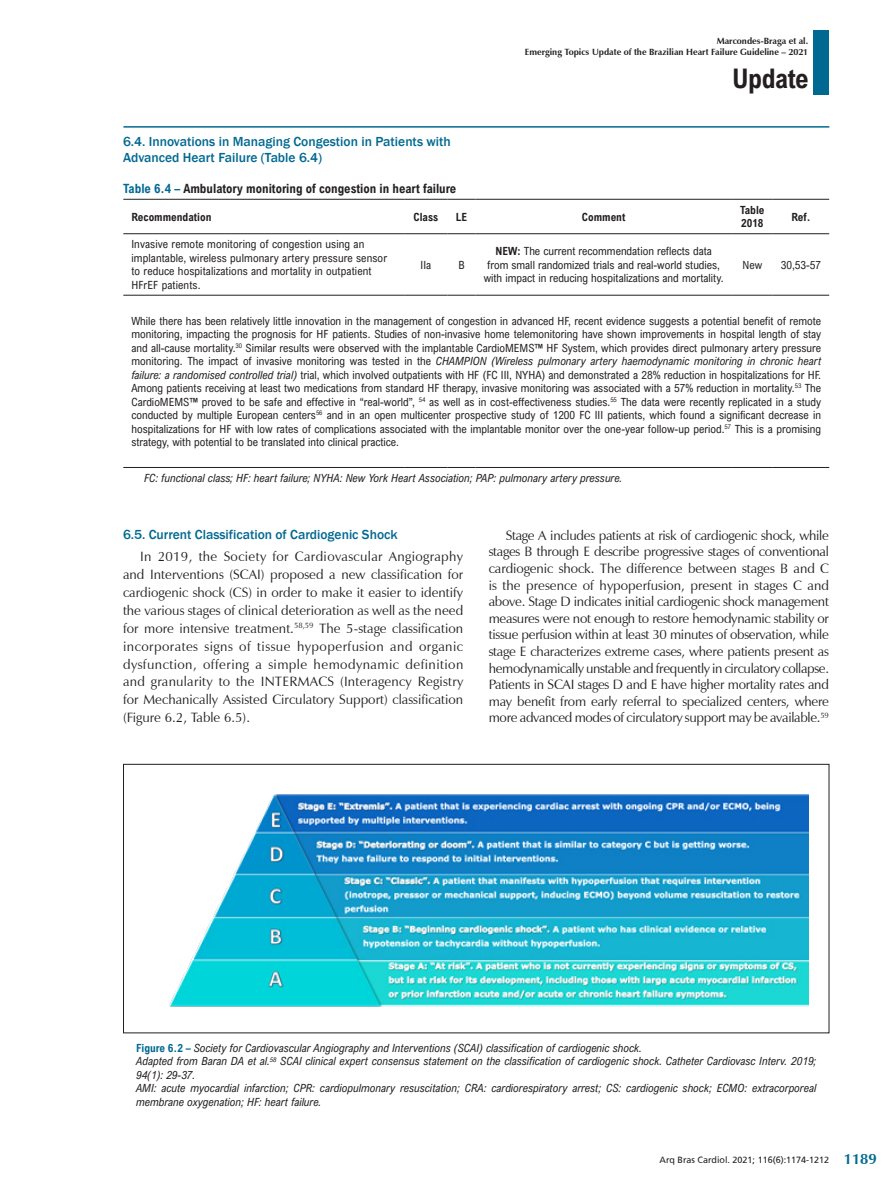
<style>
.page{position:relative;width:893px;height:1191px;background:#fff}
.page>*{position:absolute;margin:0;border:0;box-sizing:border-box;transform-origin:0 0}
.t1{font:700 27px "Arial Nova Cond";letter-spacing:-.02em;color:#231f20}
.t2{font:700 15px "Zapf Humanist 601 BT";color:#006991}
._01-TEXTO_BASICO{font:13.5px/16.6px "Zapf Humanist 601 BT";letter-spacing:-.02em;color:#231f20;text-align:justify}
._03_-_SUBTITULO_PRIN{font:500 13.5px/16.2px "Franklin Gothic";color:#006991}
._01_TÍTULO_TABELA{font:700 12.75px "Arial Nova Cond";color:#231f20}
._02_TEXTO_TABELA_BAS{font:11.25px/13.5px "Arial Nova Cond";color:#231f20}
._05_LEGENDA_TABELA{font:italic 11.25px/13.5px "Arial Nova Cond";color:#231f20}
._02_TEXTO_TABELA_BAS-2{font:700 11.25px "Arial Nova Cond";color:#231f20}
.t3{font:700 9px/10.8px "Zapf Humanist 601 BT";color:#231f20;text-align:right}
.t4{font:9px "Frutiger";color:#231f20}
.s1{color:#006991}
.s2{font-weight:700}
.s3{font-style:italic}
.s4{font-weight:700;font-style:normal;color:#006991}
</style>
<div class="page">
<hr style="left:123px;top:126px;width:706px;height:2px;background:#006991">
<div style="left:813px;top:30px;width:16px;height:64px;background:#006991"></div>
<div style="left:123px;top:764px;width:706px;height:269px;border:1px solid #231f20"></div>
<img style="left:169px;top:794px;width:639px;height:213px">
<hr style="left:123px;top:199px;width:281px;height:1px;background:#231f20">
<hr style="left:404px;top:199px;width:44px;height:1px;background:#231f20">
<svg style="left:448px;top:199px;width:27px;height:1px"></svg>
<hr style="left:475px;top:199px;width:257px;height:1px;background:#231f20">
<hr style="left:732px;top:199px;width:41px;height:1px;background:#231f20">
<hr style="left:773px;top:199px;width:56px;height:1px;background:#231f20">
<hr style="left:123px;top:233px;width:281px;height:1px;background:#231f20">
<hr style="left:404px;top:233px;width:44px;height:1px;background:#231f20">
<svg style="left:448px;top:233px;width:27px;height:1px"></svg>
<hr style="left:475px;top:233px;width:257px;height:1px;background:#231f20">
<hr style="left:732px;top:233px;width:41px;height:1px;background:#231f20">
<hr style="left:773px;top:233px;width:56px;height:1px;background:#231f20">
<hr style="left:123px;top:467px;width:281px;height:1px;background:#231f20">
<hr style="left:404px;top:467px;width:44px;height:1px;background:#231f20">
<svg style="left:448px;top:467px;width:27px;height:1px"></svg>
<hr style="left:475px;top:467px;width:257px;height:1px;background:#231f20">
<hr style="left:732px;top:467px;width:41px;height:1px;background:#231f20">
<hr style="left:773px;top:467px;width:56px;height:1px;background:#231f20">
<hr style="left:123px;top:295px;width:281px;height:1px;background:#231f20">
<hr style="left:404px;top:295px;width:44px;height:1px;background:#231f20">
<svg style="left:448px;top:295px;width:27px;height:1px"></svg>
<hr style="left:475px;top:295px;width:257px;height:1px;background:#231f20">
<hr style="left:732px;top:295px;width:41px;height:1px;background:#231f20">
<hr style="left:773px;top:295px;width:56px;height:1px;background:#231f20">
<p class="t3" style="left:525px;top:36px;width:285px">Marcondes-Braga et al.<br>Emerging Topics Update of the Brazilian Heart Failure Guideline – 2021</p>
<h1 class="t1" style="left:732px;top:61px;width:78px">Update</h1>
<p class="_03_-_SUBTITULO_PRIN" style="left:123px;top:133px;width:329px">6.4. Innovations in Managing Congestion in Patients with<br>Advanced Heart Failure (Table 6.4)</p>
<p class="_01_TÍTULO_TABELA" style="left:123px;top:180px;width:335px"><span class="s1">Table 6.4 –</span> Ambulatory monitoring of congestion in heart failure</p>
<p class="_02_TEXTO_TABELA_BAS-2" style="left:131px;top:209px;width:82px">Recommendation</p>
<p class="_02_TEXTO_TABELA_BAS-2" style="left:414px;top:209px;width:26px">Class</p>
<p class="_02_TEXTO_TABELA_BAS-2" style="left:456px;top:209px;width:13px">LE</p>
<p class="_02_TEXTO_TABELA_BAS-2" style="left:582px;top:209px;width:45px">Comment</p>
<p class="_02_TEXTO_TABELA_BAS" style="left:131px;top:237px;width:257px">Invasive remote monitoring of congestion using an implantable, wireless pulmonary artery pressure sensor to reduce hospitalizations and mortality in outpatient HFrEF patients.</p>
<p class="_02_TEXTO_TABELA_BAS" style="left:421px;top:258px;width:12px">IIa</p>
<p class="_02_TEXTO_TABELA_BAS" style="left:458px;top:258px;width:8px">B</p>
<p class="_02_TEXTO_TABELA_BAS" style="left:484px;top:244px;width:241px;text-align:center"><span class="s2">NEW:</span> The current recommendation reflects data from small randomized trials and real-world studies, with impact in reducing hospitalizations and mortality.</p>
<p class="_02_TEXTO_TABELA_BAS-2" style="left:740px;top:203px;width:26px">Table</p>
<p class="_02_TEXTO_TABELA_BAS-2" style="left:741px;top:216px;width:24px">2018</p>
<p class="_02_TEXTO_TABELA_BAS-2" style="left:791px;top:209px;width:21px">Ref.</p>
<p class="_02_TEXTO_TABELA_BAS" style="left:742px;top:258px;width:21px">New</p>
<p class="_02_TEXTO_TABELA_BAS" style="left:781px;top:258px;width:42px">30,53-57</p>
<p class="_02_TEXTO_TABELA_BAS" style="left:131px;top:314px;width:691px;text-align:justify">While there has been relatively little innovation in the management of congestion in advanced HF, recent evidence suggests a potential benefit of remote monitoring, impacting the prognosis for HF patients. Studies of non-invasive home telemonitoring have shown improvements in hospital length of stay and all-cause mortality.<sup>30</sup> Similar results were observed with the implantable CardioMEMS™ HF System, which provides direct pulmonary artery pressure monitoring. The impact of invasive monitoring was tested in the <span class="s3">CHAMPION (Wireless pulmonary artery haemodynamic monitoring in chronic heart failure: a randomised controlled trial)</span> trial, which involved outpatients with HF (FC III, NYHA) and demonstrated a 28% reduction in hospitalizations for HF.<br>Among patients receiving at least two medications from standard HF therapy, invasive monitoring was associated with a 57% reduction in mortality.<sup>53</sup> The CardioMEMS™ proved to be safe and effective in “real-world”, <sup>54</sup> as well as in cost-effectiveness studies.<sup>55</sup> The data were recently replicated in a study conducted by multiple European centers<sup>56</sup> and in an open multicenter prospective study of 1200 FC III patients, which found a significant decrease in hospitalizations for HF with low rates of complications associated with the implantable monitor over the one-year follow-up period.<sup>57</sup> This is a promising strategy, with potential to be translated into clinical practice.</p>
<p class="_05_LEGENDA_TABELA" style="left:144px;top:471px;width:480px">FC: functional class; HF: heart failure; NYHA: New York Heart Association; PAP: pulmonary artery pressure.</p>
<p class="_03_-_SUBTITULO_PRIN" style="left:123px;top:526px;width:276px">6.5. Current Classification of Cardiogenic Shock</p>
<p class="_01-TEXTO_BASICO" style="left:123px;top:547px;width:342px;line-height:17.9px;text-indent:17px">In 2019, the Society for Cardiovascular Angiography and Interventions (SCAI) proposed a new classification for cardiogenic shock (CS) in order to make it easier to identify the various stages of clinical deterioration as well as the need for more intensive treatment.<sup>58,59</sup> The 5-stage classification incorporates signs of tissue hypoperfusion and organic dysfunction, offering a simple hemodynamic definition and granularity to the INTERMACS (Interagency Registry for Mechanically Assisted Circulatory Support) classification (Figure 6.2, Table 6.5).</p>
<p class="_01-TEXTO_BASICO" style="left:489px;top:527px;width:342px;text-indent:17px">Stage A includes patients at risk of cardiogenic shock, while stages B through E describe progressive stages of conventional cardiogenic shock. The difference between stages B and C is the presence of hypoperfusion, present in stages C and above. Stage D indicates initial cardiogenic shock management measures were not enough to restore hemodynamic stability or tissue perfusion within at least 30 minutes of observation, while stage E characterizes extreme cases, where patients present as hemodynamically unstable and frequently in circulatory collapse.<br>Patients in SCAI stages D and E have higher mortality rates and may benefit from early referral to specialized centers, where more advanced modes of circulatory support may be available.<sup>59</sup></p>
<p class="_05_LEGENDA_TABELA" style="left:136px;top:1041px;width:507px"><span class="s4">Figure 6.2 –</span> Society for Cardiovascular Angiography and Interventions (SCAI) classification of cardiogenic shock.</p>
<p class="_05_LEGENDA_TABELA" style="left:136px;top:1054px;width:682px">Adapted from Baran DA et al.<sup>58</sup> SCAI clinical expert consensus statement on the classification of cardiogenic shock. Catheter Cardiovasc Interv. 2019;<br>94(1): 29-37.</p>
<p class="_05_LEGENDA_TABELA" style="left:136px;top:1081px;width:682px">AMI: acute myocardial infarction; CPR: cardiopulmonary resuscitation; CRA: cardiorespiratory arrest; CS: cardiogenic shock; ECMO: extracorporeal membrane oxygenation; HF: heart failure.</p>
<p class="t4" style="left:660px;top:1154px;width:171px">Arq Bras Cardiol. 2021; 116(6):1174-1212</p>
<h2 class="t2" style="left:844px;top:1149px;width:34px">1189</h2>
</div>
